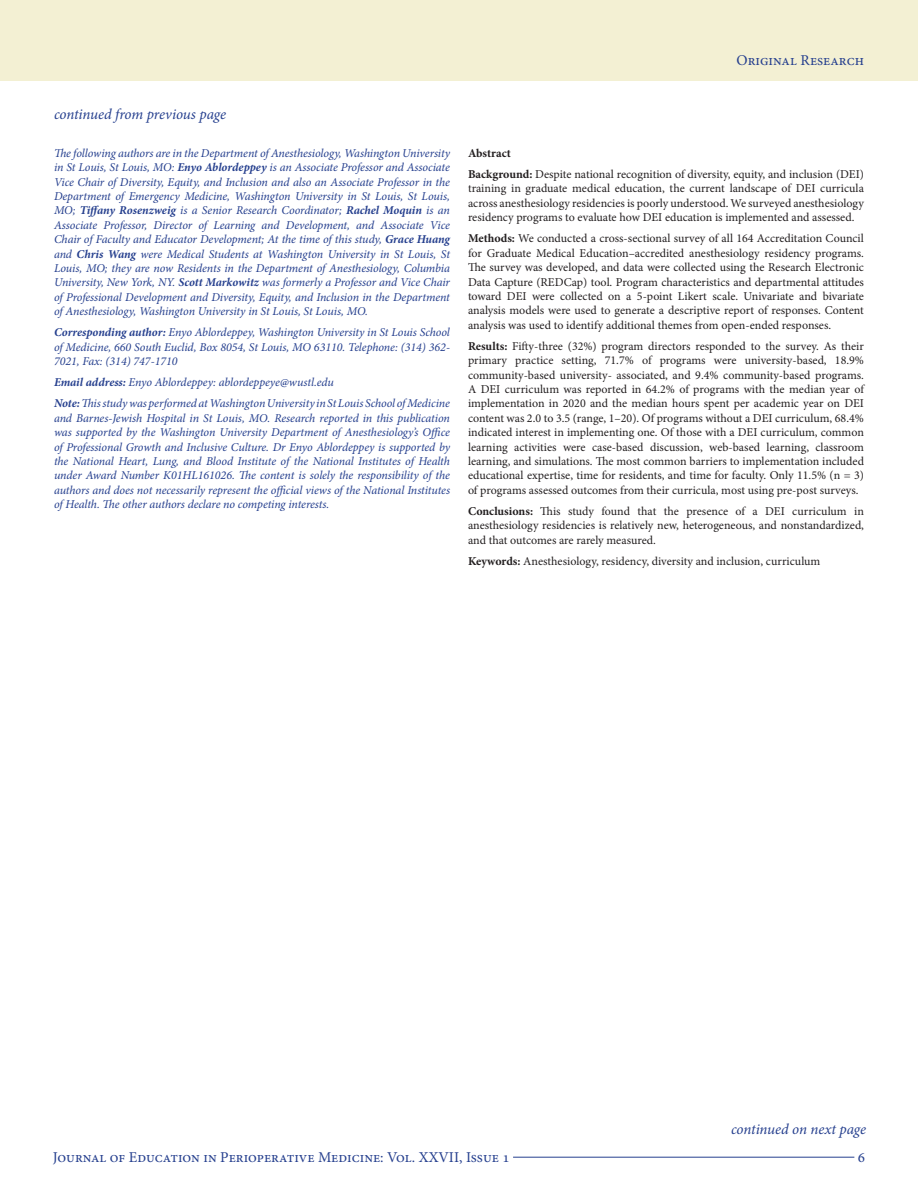
<style>
.page{position:relative;width:918px;height:1188px;background:#fff}
.page>*{position:absolute;margin:0;border:0;box-sizing:border-box;transform-origin:0 0}
.t1{font:15px "Minion Pro";color:#253f8e}
.t2{font:italic 15px "Minion Pro";letter-spacing:-.01em;color:#253f8e}
.t3{font:12px/14.4px "Minion Pro";letter-spacing:-.005em;color:#231f20;text-align:justify}
.t4{font:italic 12px/14.4px "Minion Pro";letter-spacing:-.01em;color:#253f8e;text-align:justify}
.t5{font:700 12px "Minion Pro";color:#231f20}
.s1{font-weight:700}
</style>
<div class="page">
<hr style="left:513px;top:1157px;width:341px;height:1px;background:#253f8e">
<div style="left:0;top:0;width:918px;height:81px;background:#f3f0d3"></div>
<p class="t2" style="left:54px;top:104px;width:174px">continued from previous page</p>
<p class="t4" style="left:54px;top:146px;width:399px">The following authors are in the Department of Anesthesiology, Washington University in St Louis, St Louis, MO: <span class="s1">Enyo Ablordeppey</span> is an Associate Professor and Associate Vice Chair of Diversity, Equity, and Inclusion and also an Associate Professor in the Department of Emergency Medicine, Washington University in St Louis, St Louis, MO; <span class="s1">Tiffany Rosenzweig</span> is a Senior Research Coordinator; <span class="s1">Rachel Moquin</span> is an Associate Professor, Director of Learning and Development, and Associate Vice Chair of Faculty and Educator Development; At the time of this study, <span class="s1">Grace Huang </span>and <span class="s1">Chris Wang</span> were Medical Students at Washington University in St Louis, St Louis, MO; they are now Residents in the Department of Anesthesiology, Columbia University, New York, NY. <span class="s1">Scott Markowitz</span> was formerly a Professor and Vice Chair of Professional Development and Diversity, Equity, and Inclusion in the Department of Anesthesiology, Washington University in St Louis, St Louis, MO.</p>
<p class="t4" style="left:54px;top:325px;width:398px"><span class="s1">Corresponding author:</span> Enyo Ablordeppey, Washington University in St Louis School of Medicine, 660 South Euclid, Box 8054, St Louis, MO 63110. Telephone: (314) 362- 7021, Fax: (314) 747-1710</p>
<p class="t4" style="left:54px;top:375px;width:281px"><span class="s1">Email address:</span> Enyo Ablordeppey: ablordeppeye@wustl.edu</p>
<p class="t4" style="left:54px;top:396px;width:398px"><span class="s1">Note:</span> This study was performed at Washington University in St Louis School of Medicine and Barnes-Jewish Hospital in St Louis, MO. Research reported in this publication was supported by the Washington University Department of Anesthesiology’s Office of Professional Growth and Inclusive Culture. Dr Enyo Ablordeppey is supported by the National Heart, Lung, and Blood Institute of the National Institutes of Health under Award Number K01HL161026. The content is solely the responsibility of the authors and does not necessarily represent the official views of the National Institutes of Health. The other authors declare no competing interests.</p>
<p class="t1" style="left:737px;top:50px;width:129px">Original Research</p>
<p class="t5" style="left:468px;top:145px;width:44px">Abstract</p>
<p class="t3" style="left:468px;top:167px;width:398px"><span class="s1">Background:</span> Despite national recognition of diversity, equity, and inclusion (DEI) training in graduate medical education, the current landscape of DEI curricula across anesthesiology residencies is poorly understood. We surveyed anesthesiology residency programs to evaluate how DEI education is implemented and assessed.</p>
<p class="t3" style="left:468px;top:231px;width:398px"><span class="s1">Methods:</span> We conducted a cross-sectional survey of all 164 Accreditation Council for Graduate Medical Education–accredited anesthesiology residency programs.<br>The survey was developed, and data were collected using the Research Electronic Data Capture (REDCap) tool. Program characteristics and departmental attitudes toward DEI were collected on a 5-point Likert scale. Univariate and bivariate analysis models were used to generate a descriptive report of responses. Content analysis was used to identify additional themes from open-ended responses.</p>
<p class="t3" style="left:468px;top:339px;width:399px"><span class="s1">Results:</span> Fifty-three (32%) program directors responded to the survey. As their primary practice setting, 71.7% of programs were university-based, 18.9% community-based university- associated, and 9.4% community-based programs.<br>A DEI curriculum was reported in 64.2% of programs with the median year of implementation in 2020 and the median hours spent per academic year on DEI content was 2.0 to 3.5 (range, 1–20). Of programs without a DEI curriculum, 68.4% indicated interest in implementing one. Of those with a DEI curriculum, common learning activities were case-based discussion, web-based learning, classroom learning, and simulations. The most common barriers to implementation included educational expertise, time for residents, and time for faculty. Only 11.5% (n = 3) of programs assessed outcomes from their curricula, most using pre-post surveys.</p>
<p class="t3" style="left:468px;top:504px;width:397px"><span class="s1">Conclusions:</span> This study found that the presence of a DEI curriculum in anesthesiology residencies is relatively new, heterogeneous, and nonstandardized, and that outcomes are rarely measured.</p>
<p class="t3" style="left:468px;top:554px;width:354px"><span class="s1">Keywords:</span> Anesthesiology, residency, diversity and inclusion, curriculum</p>
<p class="t2" style="left:731px;top:1119px;width:137px">continued on next page</p>
<p class="t1" style="left:53px;top:1147px;width:458px">Journal of Education in Perioperative Medicine: Vol. XXVII, Issue 1</p>
<p class="t1" style="left:858px;top:1147px;width:9px">6</p>
</div>
